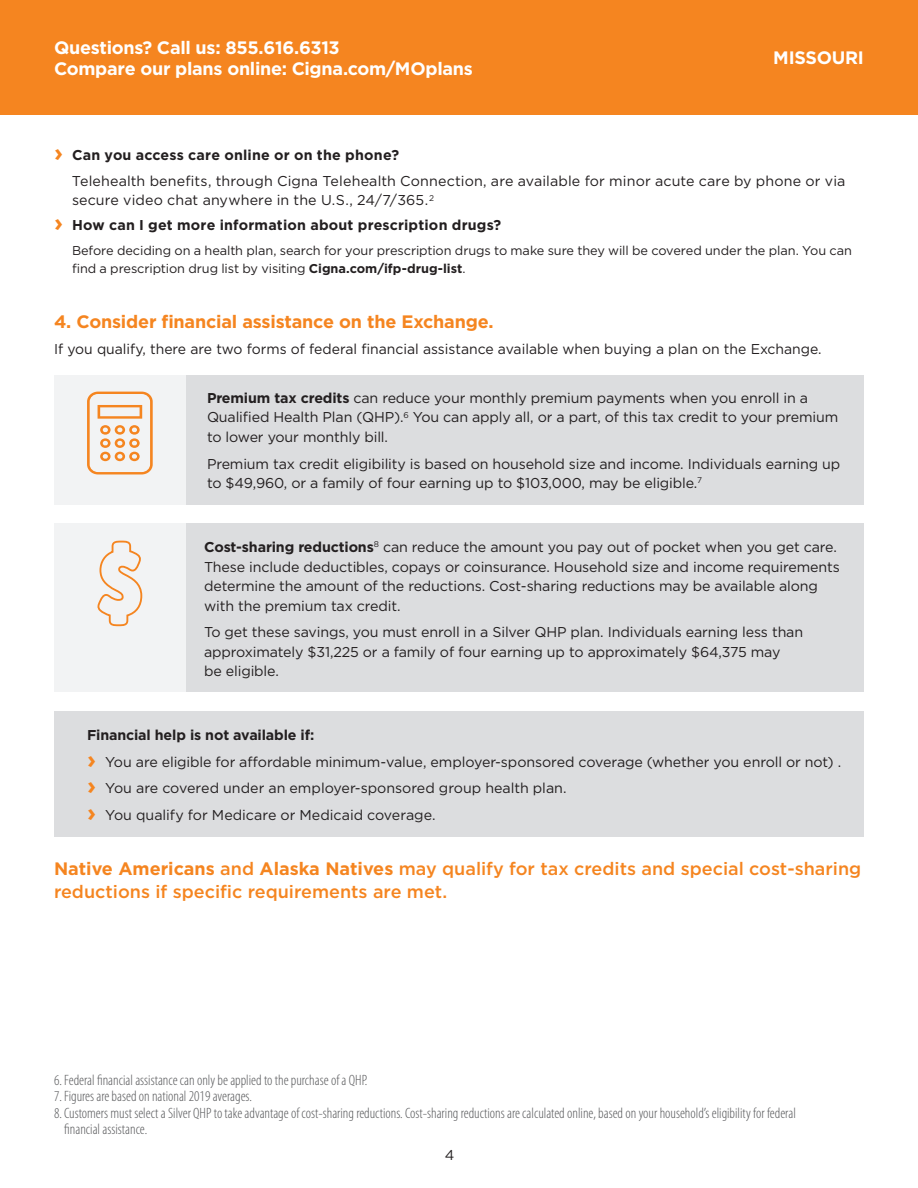
<style>
.page{position:relative;width:918px;height:1188px;background:#fff}
.page>*{position:absolute;margin:0;border:0;box-sizing:border-box;transform-origin:0 0}
.Legal_copy_Cat{font:500 18px/22.5px "Gotham";color:#f58520}
.t1{font:700 18px/21px "Gotham";letter-spacing:-.015em;color:#fff}
.Subhead_body_bold_12{font:700 18px "Gotham";letter-spacing:-.01em;color:#f58520}
.Legal_copy_Cat-2{font:300 condensed 15px/16.5px "Myriad Pro";color:#57585a}
.Legal_copy_Cat-3{font:14.25px/19.5px "Gotham";letter-spacing:-.01em;color:#231f20}
.Body_Text_8_5___12{font:14.25px/19.5px "Gotham";color:#231f20}
.Body_Text_8_5___12-2{font:700 14.25px "Gotham";letter-spacing:.015em;color:#231f20}
.Legal_copy_Cat-4{font:700 14.25px "Gotham";letter-spacing:-.01em;color:#231f20}
.Body_Text_8_5___12-3{font:12.75px/18px "Gotham";letter-spacing:-.01em;color:#231f20}
.s1{font-size:24px;color:#f58520}
.s2{font-weight:700}
.s3{font-weight:700;font-size:24px;color:#f58520}
</style>
<div class="page">
<div style="left:0;top:0;width:918px;height:114px;background:#f58520"></div>
<div style="left:54px;top:523px;width:810px;height:169px;background:#dcdddf"></div>
<div style="left:54px;top:523px;width:132px;height:169px;background:#f2f3f4"></div>
<div style="left:54px;top:375px;width:810px;height:130px;background:#dcdddf"></div>
<div style="left:54px;top:375px;width:132px;height:130px;background:#f2f3f4"></div>
<div style="left:54px;top:711px;width:810px;height:126px;background:#dcdddf"></div>
<svg style="left:87px;top:392px;width:66px;height:82px"></svg>
<svg style="left:97px;top:540px;width:46px;height:87px"></svg>
<p class="t1" style="left:54px;top:37px;width:420px">Questions? Call us: 855.616.6313<br>Compare our plans online: Cigna.com/MOplans</p>
<p class="t1" style="left:773px;top:47px;width:92px">MISSOURI</p>
<p class="Body_Text_8_5___12-2" style="left:54px;top:146px;width:347px"><span class="s1">›</span> Can you access care online or on the phone?</p>
<p class="Body_Text_8_5___12" style="left:72px;top:171px;width:775px">Telehealth benefits, through Cigna Telehealth Connection, are available for minor acute care by phone or via secure video chat anywhere in the U.S., 24/7/365.<sup>2</sup></p>
<p class="Body_Text_8_5___12-2" style="left:54px;top:217px;width:449px"><span class="s1">›</span> How can I get more information about prescription drugs?</p>
<p class="Body_Text_8_5___12-3" style="left:72px;top:241px;width:782px">Before deciding on a health plan, search for your prescription drugs to make sure they will be covered under the plan. You can find a prescription drug list by visiting <span class="s2">Cigna.com/ifp-drug-list</span>.</p>
<p class="Subhead_body_bold_12" style="left:54px;top:311px;width:441px">4. Consider financial assistance on the Exchange.</p>
<p class="Legal_copy_Cat-3" style="left:54px;top:339px;width:769px">If you qualify, there are two forms of federal financial assistance available when buying a plan on the Exchange.</p>
<p class="Legal_copy_Cat-3" style="left:207px;top:388px;width:633px"><span class="s2">Premium tax credits</span> can reduce your monthly premium payments when you enroll in a<br>Qualified Health Plan (QHP).<sup>6</sup> You can apply all, or a part, of this tax credit to your premium to lower your monthly bill.</p>
<p class="Legal_copy_Cat-3" style="left:207px;top:453px;width:635px">Premium tax credit eligibility is based on household size and income. Individuals earning up to $49,960, or a family of four earning up to $103,000, may be eligible.<sup>7</sup></p>
<p class="Legal_copy_Cat-3" style="left:204px;top:537px;width:637px"><span class="s2">Cost-sharing reductions</span><sup>8</sup> can reduce the amount you pay out of pocket when you get care.<br>These include deductibles, copays or coinsurance. Household size and income requirements determine the amount of the reductions. Cost-sharing reductions may be available along with the premium tax credit.</p>
<p class="Legal_copy_Cat-3" style="left:204px;top:622px;width:601px">To get these savings, you must enroll in a Silver QHP plan. Individuals earning less than approximately $31,225 or a family of four earning up to approximately $64,375 may<br>be eligible.</p>
<p class="Legal_copy_Cat-4" style="left:87px;top:727px;width:229px">Financial help is not available if:</p>
<p class="Body_Text_8_5___12" style="left:87px;top:752px;width:756px"><span class="s3">›</span> You are eligible for affordable minimum-value, employer-sponsored coverage (whether you enroll or not) .</p>
<p class="Body_Text_8_5___12" style="left:87px;top:778px;width:481px"><span class="s3">›</span> You are covered under an employer-sponsored group health plan.</p>
<p class="Body_Text_8_5___12" style="left:87px;top:805px;width:350px"><span class="s3">›</span> You qualify for Medicare or Medicaid coverage.</p>
<p class="Legal_copy_Cat" style="left:54px;top:857px;width:809px"><span class="s2">Native Americans</span> and <span class="s2">Alaska Natives</span> may qualify for tax credits and special cost-sharing reductions if specific requirements are met.</p>
<p class="Legal_copy_Cat-2" style="left:54px;top:1072px;width:315px">6. Federal financial assistance can only be applied to the purchase of a QHP.</p>
<p class="Legal_copy_Cat-2" style="left:54px;top:1088px;width:199px">7. Figures are based on national 2019 averages.</p>
<p class="Legal_copy_Cat-2" style="left:64px;top:1105px;width:733px;text-indent:-10px">8. Customers must select a Silver QHP to take advantage of cost-sharing reductions. Cost-sharing reductions are calculated online, based on your household’s eligibility for federal financial assistance.</p>
<p class="Legal_copy_Cat-3" style="left:445px;top:1145px;width:11px">4</p>
</div>
